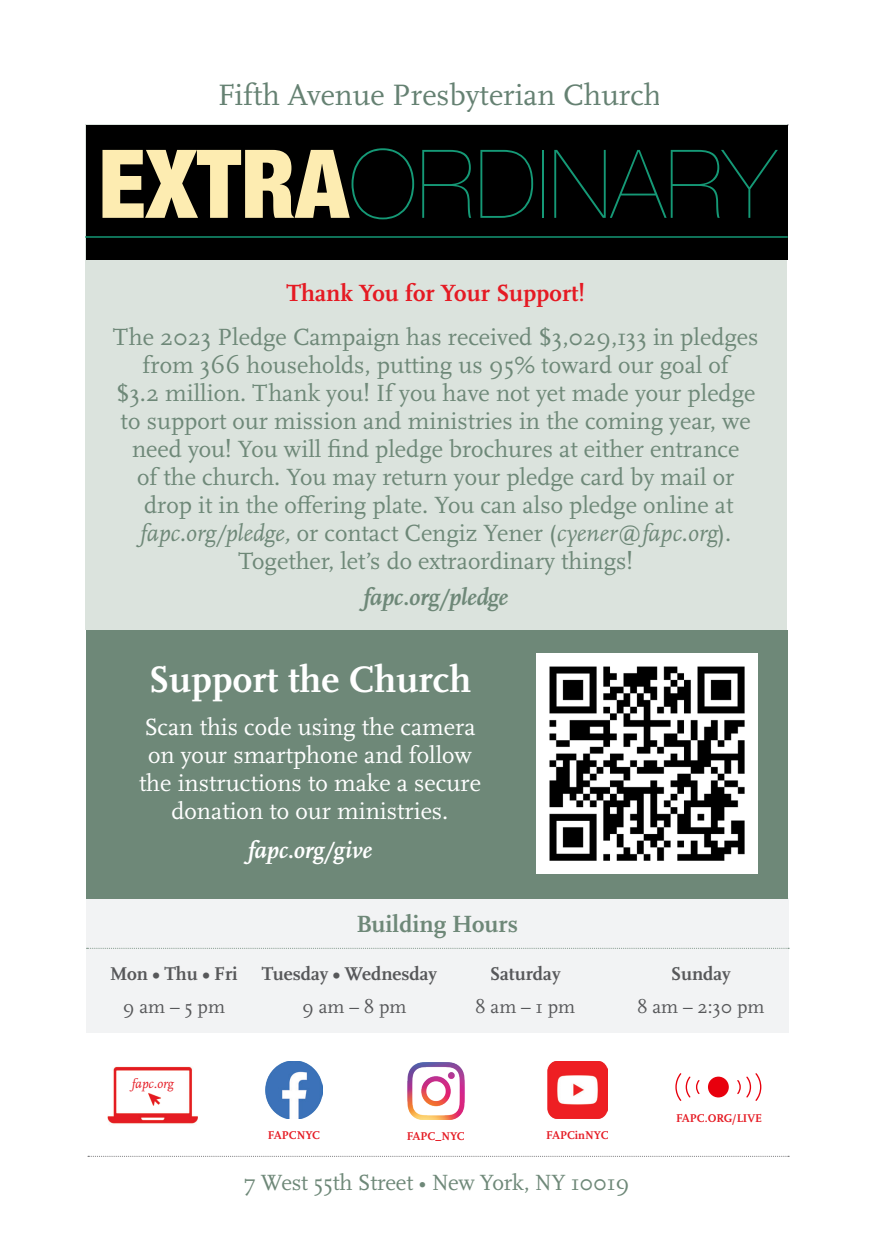
<style>
.page{position:relative;width:873px;height:1260px;background:#fff}
.page>*{position:absolute;margin:0;border:0;box-sizing:border-box;transform-origin:0 0}
.t1{font:200 95.2px "Helvetica Neue";color:#159976}
.Opening_Page_-_Hed{font:700 38.5px "Scala OT";color:#fff}
.t2{font:30.8px "Scala OT";color:#658172}
.Opening_Page_-_Hed-2{font:24.5px/28px "Scala OT";color:#6e8878;text-align:center}
.Opening_Page_-_Body{font:24.5px/28px "Scala OT";color:#fff;text-align:center}
.Opening_Page_-_Hed-3{font:700 24.5px "Scala OT";color:#e51a23}
.Opening_Page_-_Hed-4{font:italic 700 24.5px "Scala OT";color:#6e8878}
.Opening_Page_-_Subhe{font:700 24.5px "Scala OT";color:#6e8878}
.Opening_Page_-_Body-2{font:italic 700 24.5px "Scala OT";color:#fff}
.t3{font:22.93px "Scala OT";letter-spacing:-.01em;color:#6e8878}
.Opening_Page_-_Body-3{font:700 19.25px "Scala OT";color:#57585a}
.Opening_Page_-_Body-4{font:19.25px "Scala OT";color:#57585a}
.t4{font:italic 13.47px "Scala OT";color:#e51a23}
.t5{font:700 11.72px "Scala OT";color:#e51a23}
.s1{font-weight:900;font-stretch:condensed;color:#fdecb1}
.s2{font-style:italic}
</style>
<div class="page">
<img style="left:107px;top:1066px;width:91px;height:58px">
<div style="left:151px;top:1086px;width:24px;height:21px;background:#fff"></div>
<img style="left:148px;top:1091px;width:13px;height:16px">
<img style="left:265px;top:1061px;width:58px;height:57px">
<img style="left:547px;top:1061px;width:60px;height:57px">
<img style="left:407px;top:1062px;width:58px;height:58px">
<svg style="left:675px;top:1073px;width:87px;height:28px"></svg>
<div style="left:86px;top:898px;width:702px;height:135px;background:#f2f3f4"></div>
<svg style="left:87px;top:948px;width:702px;height:1px"></svg>
<div style="left:86px;top:630px;width:701px;height:268px;background:#6e8878"></div>
<img style="left:537px;top:653px;width:220px;height:221px">
<svg style="left:88px;top:1156px;width:701px;height:1px"></svg>
<div style="left:85px;top:124px;width:701px;height:506px;background:#dbe3dd"></div>
<div style="left:86px;top:125px;width:701px;height:135px;background:#000"></div>
<hr style="left:85px;top:236px;width:702px;height:2px;background:#159976">
<p class="t2" style="left:218px;top:78px;width:445px">Fifth Avenue Presbyterian Church</p>
<p class="t1" style="left:98px;top:110px;width:678px"><span class="s1">EXTRA</span>ORDINARY</p>
<p class="Opening_Page_-_Hed-3" style="left:286px;top:280px;width:300px">Thank You for Your Support!</p>
<p class="Opening_Page_-_Hed-2" style="left:113px;top:324px;width:647px">The 2023 Pledge Campaign has received $3,029,133 in pledges from 366 households, putting us 95% toward our goal of<br>$3.2 million. Thank you! If you have not yet made your pledge to support our mission and ministries in the coming year, we need you! You will find pledge brochures at either entrance<br>of the church. You may return your pledge card by mail or drop it in the offering plate. You can also pledge online at <span class="s2">fapc.org/pledge,</span> or contact Cengiz Yener (<span class="s2">cyener@fapc.org</span>).<br>Together, let’s do extraordinary things!</p>
<p class="Opening_Page_-_Hed-4" style="left:363px;top:584px;width:146px">fapc.org/pledge</p>
<p class="Opening_Page_-_Hed" style="left:149px;top:658px;width:324px">Support the Church</p>
<p class="Opening_Page_-_Body" style="left:139px;top:714px;width:343px">Scan this code using the camera on your smartphone and follow the instructions to make a secure donation to our ministries.</p>
<p class="Opening_Page_-_Body-2" style="left:248px;top:836px;width:125px">fapc.org/give</p>
<p class="Opening_Page_-_Body-3" style="left:110px;top:963px;width:129px">Mon • Thu • Fri</p>
<p class="Opening_Page_-_Body-4" style="left:123px;top:996px;width:104px">9 am – 5 pm</p>
<p class="Opening_Page_-_Subhe" style="left:356px;top:911px;width:163px">Building Hours</p>
<p class="Opening_Page_-_Body-3" style="left:262px;top:963px;width:177px">Tuesday • Wednesday</p>
<p class="Opening_Page_-_Body-4" style="left:302px;top:996px;width:106px">9 am – 8 pm</p>
<p class="Opening_Page_-_Body-3" style="left:490px;top:963px;width:72px">Saturday</p>
<p class="Opening_Page_-_Body-4" style="left:475px;top:996px;width:102px">8 am – 1 pm</p>
<p class="Opening_Page_-_Body-3" style="left:670px;top:963px;width:61px">Sunday</p>
<p class="Opening_Page_-_Body-4" style="left:637px;top:996px;width:129px">8 am – 2:30 pm</p>
<p class="t4" style="left:132px;top:1076px;width:43px">fapc.org</p>
<p class="t5" style="left:268px;top:1129px;width:54px">FAPCNYC</p>
<p class="t5" style="left:406px;top:1130px;width:60px">FAPC_NYC</p>
<p class="t5" style="left:546px;top:1129px;width:64px">FAPCinNYC</p>
<p class="t3" style="left:244px;top:1170px;width:386px">7 West 55th Street • New York, NY 10019</p>
<p class="t5" style="left:676px;top:1111px;width:87px">FAPC.ORG/LIVE</p>
</div>
